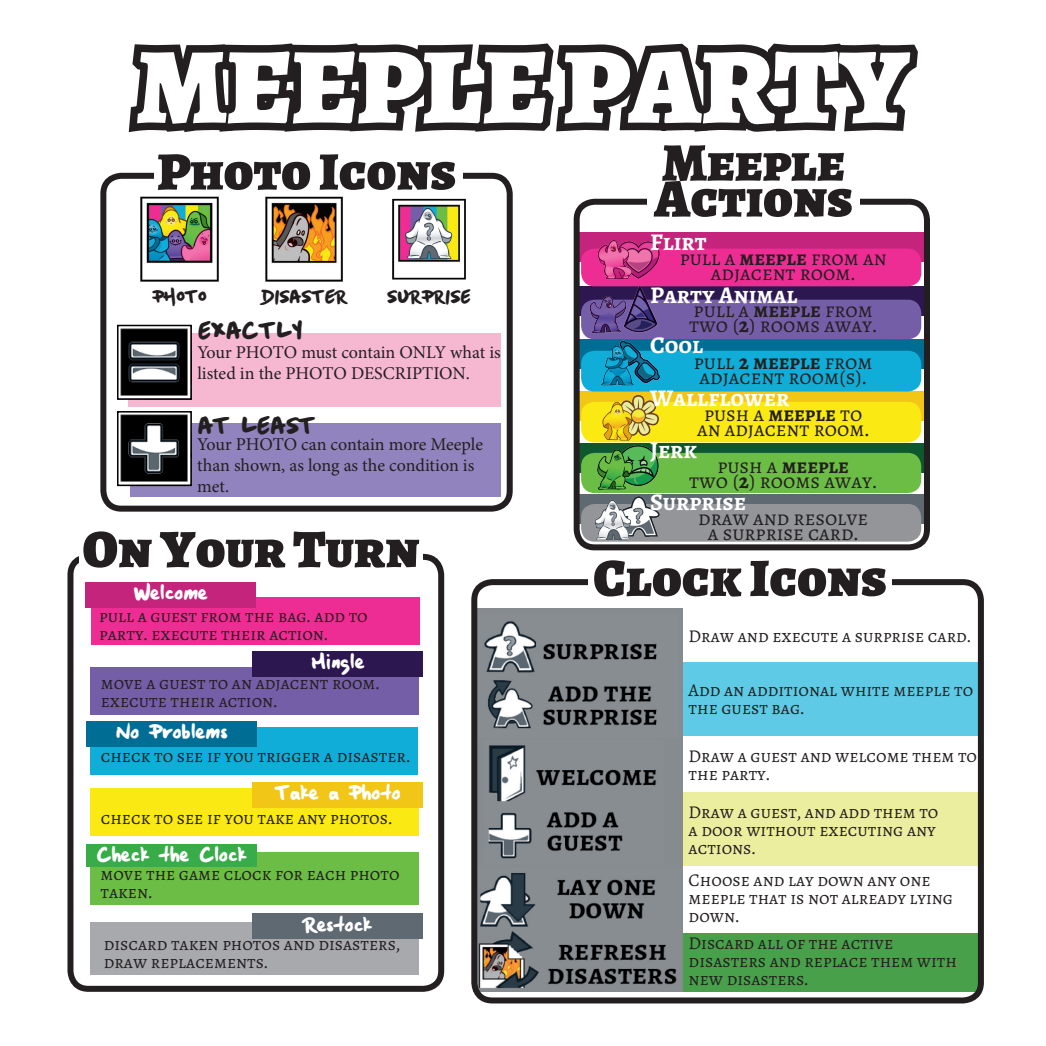
<style>
.page{position:relative;width:1046px;height:1046px;background:#fff}
.page>*{position:absolute;margin:0;border:0;box-sizing:border-box;transform-origin:0 0}
.MP_TITLE{font:900 108px "Alegreya SC";color:#fff}
.Photo_Rules{font:900 54px "Alegreya SC";color:#231f20}
.Marker_Tight{font:27px "Boxing Wizards";color:#231f20}
.Marker_Tight-2{font:24px "Boxing Wizards";color:#fff}
.Photo_Rules-2{font:700 24px "Alegreya SC";color:#fff}
.Photo_Rules-3{font:21px/15px "Alegreya SC";color:#231f20;text-align:center}
.Marker_Tight-3{font:21px "Boxing Wizards";color:#231f20}
.Photo_Rules-4{font:700 21px "Alegreya SC";color:#231f20}
.page_16{font:18px/18px "Alegreya SC";color:#231f20}
.t1{font:18px/21px "Minion Pro";letter-spacing:-.005em;color:#231f20}
.s1{font-weight:700}
.s2{font-weight:400}
</style>
<div class="page">
<div style="left:474px;top:792px;width:506px;height:74px;background:#ecee9f"></div>
<div style="left:473px;top:933px;width:506px;height:58px;background:#48a14a"></div>
<div style="left:473px;top:663px;width:506px;height:73px;background:#5ecae6"></div>
<div style="left:67px;top:554px;width:377px;height:438px;border:6px solid #231f20;border-radius:18px"></div>
<div style="left:100px;top:173px;width:413px;height:339px;border:6px solid #231f20;border-radius:18px"></div>
<div style="left:130px;top:423px;width:371px;height:74px;background:#9183bd"></div>
<div style="left:128px;top:333px;width:373px;height:73px;background:#f6b7d1"></div>
<div style="left:91px;top:597px;width:329px;height:48px;background:#ed2d94"></div>
<div style="left:91px;top:667px;width:328px;height:47px;background:#755ea8"></div>
<div style="left:91px;top:728px;width:327px;height:47px;background:#10add9"></div>
<div style="left:91px;top:788px;width:328px;height:48px;background:#fbe914"></div>
<div style="left:91px;top:853px;width:328px;height:52px;background:#6cbd45"></div>
<div style="left:91px;top:922px;width:328px;height:53px;background:#a8a9ad"></div>
<div style="left:86px;top:721px;width:170px;height:25px;background:#006d95"></div>
<div style="left:86px;top:844px;width:170px;height:22px;background:#37ac49"></div>
<div style="left:253px;top:651px;width:170px;height:26px;background:#2c1751"></div>
<div style="left:253px;top:782px;width:170px;height:26px;background:#f2c616"></div>
<div style="left:253px;top:913px;width:170px;height:26px;background:#5e6972"></div>
<div style="left:85px;top:582px;width:171px;height:25px;background:#c4247b"></div>
<div style="left:117px;top:325px;width:75px;height:75px;border:2px solid #000"></div>
<img style="left:120px;top:462px;width:69px;height:21px">
<div style="left:117px;top:411px;width:75px;height:75px;border:2px solid #000"></div>
<img style="left:392px;top:198px;width:74px;height:82px">
<img style="left:265px;top:197px;width:78px;height:85px">
<div style="left:154px;top:165px;width:309px;height:24px;background:#fff"></div>
<div style="left:79px;top:542px;width:344px;height:24px;background:#fff"></div>
<svg style="left:120px;top:44px;width:122px;height:418px"></svg>
<svg style="left:211px;top:43px;width:707px;height:102px"></svg>
<div style="left:578px;top:494px;width:347px;height:30px;background:#5e6972"></div>
<div style="left:578px;top:443px;width:347px;height:30px;background:#0e582d"></div>
<div style="left:579px;top:392px;width:347px;height:29px;background:#f2c616"></div>
<div style="left:578px;top:339px;width:347px;height:30px;background:#006d95"></div>
<div style="left:579px;top:287px;width:347px;height:29px;background:#2c1751"></div>
<div style="left:577px;top:232px;width:347px;height:30px;background:#c4247b"></div>
<div style="left:574px;top:199px;width:356px;height:351px;border:6px solid #231f20;border-radius:18px"></div>
<div style="left:581px;top:300px;width:340px;height:39px;background:#755ea8;border-radius:14px"></div>
<img style="left:614px;top:241px;width:49px;height:92px">
<div style="left:581px;top:249px;width:340px;height:37px;background:#ed2d94;border-radius:14px"></div>
<div style="left:581px;top:351px;width:340px;height:41px;background:#10add9;border-radius:14px"></div>
<img style="left:614px;top:339px;width:49px;height:45px">
<div style="left:581px;top:402px;width:340px;height:40px;background:#fbe914;border-radius:14px"></div>
<img style="left:614px;top:391px;width:49px;height:45px">
<div style="left:581px;top:453px;width:340px;height:40px;background:#6cbd45;border-radius:14px"></div>
<img style="left:632px;top:442px;width:31px;height:44px">
<div style="left:581px;top:504px;width:340px;height:38px;background:#939598;border-radius:14px"></div>
<img style="left:638px;top:496px;width:22px;height:41px">
<div style="left:647px;top:190px;width:212px;height:26px;background:#fff"></div>
<img style="left:590px;top:240px;width:49px;height:40px">
<img style="left:583px;top:291px;width:49px;height:47px">
<img style="left:594px;top:342px;width:49px;height:44px">
<img style="left:594px;top:398px;width:49px;height:46px">
<img style="left:591px;top:446px;width:49px;height:47px">
<img style="left:589px;top:497px;width:49px;height:45px">
<img style="left:478px;top:608px;width:204px;height:383px">
<div style="left:471px;top:579px;width:513px;height:424px;border:6px solid #231f20;border-radius:18px"></div>
<div style="left:589px;top:573px;width:303px;height:21px;background:#fff"></div>
<p class="MP_TITLE" style="left:136px;top:13px;width:775px">MEEPLE PARTY</p>
<p class="Photo_Rules" style="left:157px;top:135px;width:300px">Photo Icons</p>
<p class="Photo_Rules" style="left:662px;top:126px;width:184px">Meeple</p>
<p class="Photo_Rules" style="left:654px;top:162px;width:200px">Actions</p>
<p class="Photo_Rules-2" style="left:650px;top:226px;width:58px">Flirt</p>
<p class="Marker_Tight-3" style="left:152px;top:284px;width:56px">PHOTO</p>
<p class="Marker_Tight-3" style="left:261px;top:284px;width:87px">DISASTER</p>
<p class="Marker_Tight-3" style="left:387px;top:284px;width:86px">SURPRISE</p>
<p class="Marker_Tight" style="left:197px;top:314px;width:107px">EXACTLY</p>
<p class="t1" style="left:197px;top:342px;width:305px">Your PHOTO must contain ONLY what is listed in the PHOTO DESCRIPTION.</p>
<p class="Marker_Tight" style="left:197px;top:410px;width:119px">AT LEAST</p>
<p class="t1" style="left:197px;top:434px;width:287px">Your PHOTO can contain more Meeple than shown, as long as the condition is met.</p>
<p class="Photo_Rules" style="left:83px;top:512px;width:338px">On Your Turn</p>
<p class="Marker_Tight-2" style="left:133px;top:578px;width:76px">Welcome</p>
<p class="page_16" style="left:99px;top:607px;width:270px">pull a guest from the bag. add to party. execute their action.</p>
<p class="Marker_Tight-2" style="left:311px;top:647px;width:55px">Mingle</p>
<p class="page_16" style="left:101px;top:675px;width:280px">move a guest to an adjacent room. execute their action.</p>
<p class="Marker_Tight-2" style="left:115px;top:717px;width:113px">No Problems</p>
<p class="page_16" style="left:101px;top:747px;width:311px">check to see if you trigger a disaster.</p>
<p class="Marker_Tight-2" style="left:275px;top:778px;width:127px">Take a Photo</p>
<p class="page_16" style="left:101px;top:809px;width:293px">check to see if you take any photos.</p>
<p class="Marker_Tight-2" style="left:96px;top:840px;width:152px">Check the Clock</p>
<p class="page_16" style="left:101px;top:865px;width:301px">move the game clock for each photo taken.</p>
<p class="Marker_Tight-2" style="left:303px;top:910px;width:70px">Restock</p>
<p class="page_16" style="left:104px;top:936px;width:298px">discard taken photos and disasters, draw replacements.</p>
<p class="Photo_Rules-3" style="left:680px;top:251px;width:208px">pull a <span class="s1">meeple</span> from an adjacent room.</p>
<p class="Photo_Rules-2" style="left:650px;top:279px;width:149px">Party Animal</p>
<p class="Photo_Rules-3" style="left:689px;top:303px;width:189px;text-align:left">pull a <span class="s1">meeple</span> from two (<span class="s1">2</span>) rooms away.</p>
<p class="Photo_Rules-3" style="left:694px;top:355px;width:180px;text-align:left">pull <span class="s1">2 meeple</span> from adjacent room(s).</p>
<p class="Photo_Rules-3" style="left:697px;top:407px;width:174px">push a <span class="s1">meeple</span> to an adjacent room.</p>
<p class="Photo_Rules-4" style="left:717px;top:453px;width:133px"><span class="s2">push a</span> meeple</p>
<p class="Photo_Rules-3" style="left:689px;top:474px;width:189px">two (<span class="s1">2</span>) rooms away.</p>
<p class="Photo_Rules-3" style="left:698px;top:511px;width:172px">draw and resolve a surprise card.</p>
<p class="Photo_Rules" style="left:593px;top:541px;width:295px">Clock Icons</p>
<p class="Photo_Rules-2" style="left:650px;top:330px;width:55px">Cool</p>
<p class="Photo_Rules-2" style="left:650px;top:382px;width:141px">Wallflower</p>
<p class="Photo_Rules-2" style="left:650px;top:434px;width:49px">Jerk</p>
<p class="Photo_Rules-2" style="left:650px;top:486px;width:98px">Surprise</p>
<p class="page_16" style="left:689px;top:627px;width:284px">Draw and execute a surprise card.</p>
<p class="page_16" style="left:689px;top:682px;width:286px">Add an additional white meeple to the guest bag.</p>
<p class="page_16" style="left:689px;top:747px;width:290px">Draw a guest and welcome them to the party.</p>
<p class="page_16" style="left:689px;top:803px;width:251px">Draw a guest, and add them to a door without executing any actions.</p>
<p class="page_16" style="left:689px;top:871px;width:266px">Choose and lay down any one meeple that is not already lying down.</p>
<p class="page_16" style="left:689px;top:934px;width:270px">Discard all of the active disasters and replace them with new disasters.</p>
</div>
